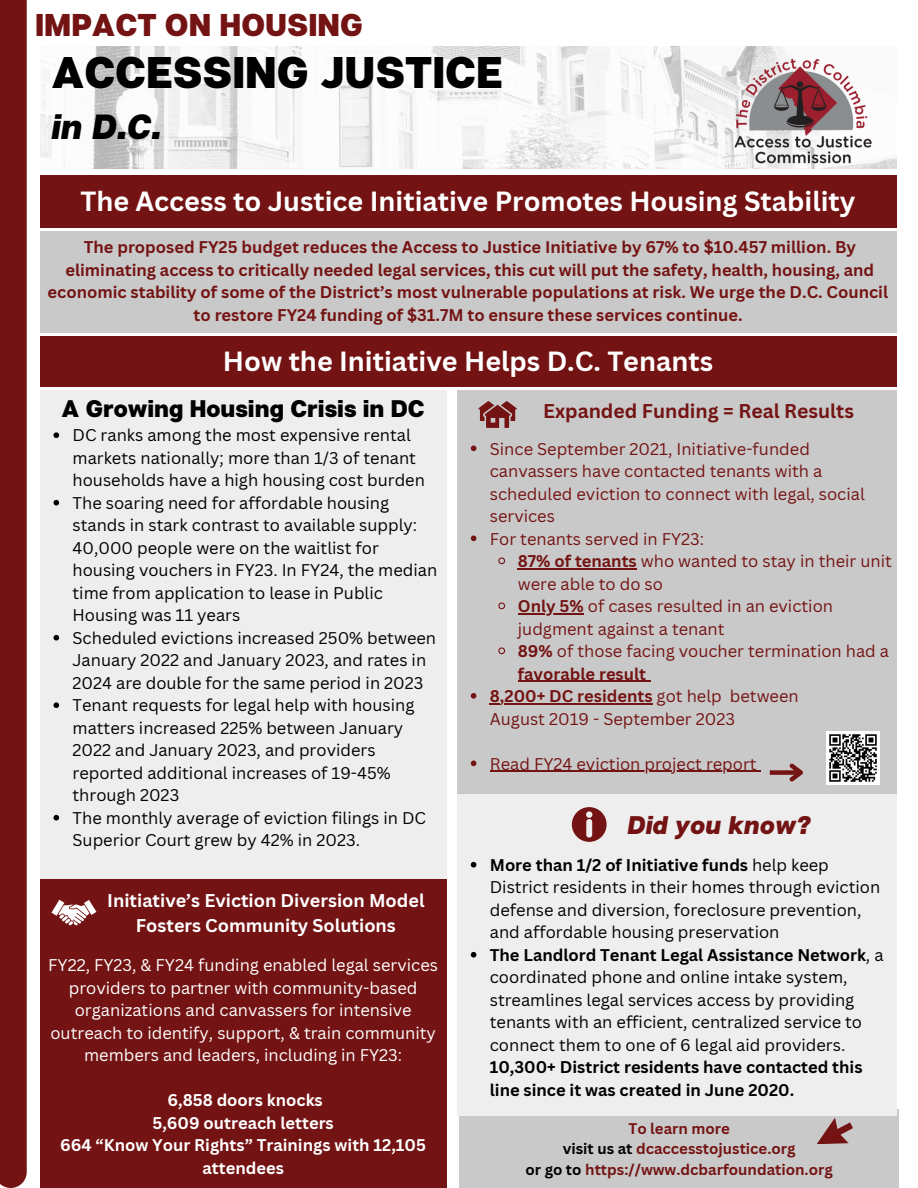
<style>
.page{position:relative;width:918px;height:1188px;background:#fff}
.page>*{position:absolute;margin:0;border:0;box-sizing:border-box;transform-origin:0 0}
.t1{font:800 44.25px "Articulat CF";color:#000}
.t2{font:italic 800 34.95px "Articulat CF";color:#000}
.t3{font:800 31.5px "Articulat CF";color:#741313}
.t4{font:700 27px "Canva Sans";color:#fff}
.t5{font:italic 800 25.5px "Articulat CF";color:#741313}
.t6{font:800 24px "Articulat CF";color:#000}
.t7{font:700 19.35px "Canva Sans";color:#741313}
.t8{font:700 18px/24.8px "Canva Sans";color:#fff;text-align:center}
.t9{font:16.5px/22.5px "Canva Sans";color:#000}
.t10{font:16.5px/22.5px "Canva Sans";color:#741313}
.t11{font:700 16.5px/22.5px "Canva Sans";color:#741313;text-align:center}
.t12{font:16.5px/22.5px "Canva Sans";color:#fff;text-align:center}
.t13{font:700 16.5px/22.5px "Canva Sans";color:#fff;text-align:center}
.t14{font:700 16.5px "Canva Sans";color:#000}
.t15{font:700 15px/20.2px "Canva Sans";color:#741313;text-align:center}
.s1{font-weight:700}
.s2{font-weight:400}
.s3{color:#000}
</style>
<div class="page">
<div style="left:0;top:0;width:27px;height:1188px;background:#741313"></div>
<img style="left:40px;top:46px;width:856px;height:123px">
<img style="left:731px;top:53px;width:145px;height:116px">
<div style="left:40px;top:336px;width:857px;height:50px;background:#741313"></div>
<div style="left:40px;top:175px;width:857px;height:53px;background:#741313"></div>
<div style="left:40px;top:231px;width:857px;height:102px;background:#c9c9c9"></div>
<div style="left:40px;top:390px;width:406px;height:523px;background:#eee"></div>
<svg style="left:54px;top:432px;width:5px;height:6px"></svg>
<svg style="left:54px;top:500px;width:5px;height:6px"></svg>
<svg style="left:54px;top:635px;width:5px;height:6px"></svg>
<svg style="left:54px;top:702px;width:5px;height:6px"></svg>
<svg style="left:54px;top:815px;width:5px;height:6px"></svg>
<div style="left:460px;top:1109px;width:439px;height:79px;background:#c9c9c9"></div>
<div style="left:457px;top:390px;width:440px;height:420px;background:#c9c9c9"></div>
<svg style="left:471px;top:446px;width:5px;height:5px"></svg>
<svg style="left:471px;top:536px;width:5px;height:5px"></svg>
<svg style="left:498px;top:557px;width:8px;height:8px"></svg>
<hr style="left:518px;top:568px;width:119px;height:1px;background:#741313">
<svg style="left:498px;top:602px;width:8px;height:8px"></svg>
<hr style="left:518px;top:613px;width:66px;height:1px;background:#741313">
<svg style="left:498px;top:647px;width:8px;height:8px"></svg>
<hr style="left:518px;top:681px;width:128px;height:1px;background:#741313">
<svg style="left:471px;top:693px;width:5px;height:6px"></svg>
<svg style="left:490px;top:703px;width:24px;height:1px"></svg>
<hr style="left:514px;top:703px;width:139px;height:1px;background:#741313">
<svg style="left:471px;top:761px;width:5px;height:5px"></svg>
<hr style="left:490px;top:771px;width:267px;height:1px;background:#741313">
<svg style="left:478px;top:401px;width:39px;height:27px"></svg>
<div style="left:457px;top:794px;width:440px;height:322px;background:#eee"></div>
<svg style="left:471px;top:862px;width:5px;height:6px"></svg>
<svg style="left:471px;top:952px;width:5px;height:6px"></svg>
<svg style="left:572px;top:807px;width:35px;height:35px"></svg>
<div style="left:40px;top:879px;width:406px;height:309px;background:#741313"></div>
<svg style="left:51px;top:900px;width:45px;height:25px"></svg>
<svg style="left:817px;top:1118px;width:36px;height:26px"></svg>
<img style="left:826px;top:732px;width:53px;height:52px">
<div style="left:770px;top:770px;width:31px;height:5px;background:#741313"></div>
<svg style="left:785px;top:763px;width:18px;height:19px"></svg>
<p class="t3" style="left:35px;top:5px;width:329px">IMPACT ON HOUSING</p>
<h3 class="t1" style="left:51px;top:44px;width:453px">ACCESSING JUSTICE</h3>
<h3 class="t2" style="left:51px;top:105px;width:112px">in D.C.</h3>
<h1 class="t4" style="left:80px;top:182px;width:777px">The Access to Justice Initiative Promotes Housing Stability</h1>
<p class="t11" style="left:48px;top:236px;width:842px">The proposed FY25 budget reduces the Access to Justice Initiative by 67% to $10.457 million. By eliminating access to critically needed legal services, this cut will put the safety, health, housing, and economic stability of some of the District’s most vulnerable populations at risk. We urge the D.C. Council to restore FY24 funding of $31.7M to ensure these services continue.</p>
<h2 class="t4" style="left:223px;top:342px;width:492px">How the Initiative Helps D.C. Tenants</h2>
<p class="t6" style="left:61px;top:393px;width:365px">A Growing Housing Crisis in DC</p>
<h3 class="t9" style="left:73px;top:424px;width:354px">DC ranks among the most expensive rental markets nationally; more than 1/3 of tenant households have a high housing cost burden</h3>
<h6 class="t9" style="left:73px;top:491px;width:366px">The soaring need for affordable housing stands in stark contrast to available supply:<br>40,000 people were on the waitlist for housing vouchers in FY23. In FY24, the median time from application to lease in Public Housing was 11 years</h6>
<h3 class="t9" style="left:73px;top:626px;width:365px">Scheduled evictions increased 250% between<br>January 2022 and January 2023, and rates in<br>2024 are double for the same period in 2023</h3>
<h4 class="t9" style="left:73px;top:694px;width:343px">Tenant requests for legal help with housing matters increased 225% between January 2022 and January 2023, and providers reported additional increases of 19-45% through 2023</h4>
<p class="t9" style="left:73px;top:806px;width:355px">The monthly average of eviction filings in DC<br>Superior Court grew by 42% in 2023.</p>
<p class="t8" style="left:107px;top:888px;width:319px">Initiative’s Eviction Diversion Model<br>Fosters Community Solutions</p>
<h5 class="t12" style="left:48px;top:953px;width:391px">FY22, FY23, &amp; FY24 funding enabled legal services providers to partner with community-based organizations and canvassers for intensive outreach to identify, support, &amp; train community members and leaders, including in FY23:</h5>
<p class="t13" style="left:60px;top:1088px;width:367px">6,858 doors knocks<br>5,609 outreach letters<br>664 “Know Your Rights” Trainings with 12,105 attendees</p>
<p class="t7" style="left:543px;top:398px;width:312px">Expanded Funding = Real Results</p>
<p class="t10" style="left:490px;top:437px;width:377px">Since September 2021, Initiative-funded canvassers have contacted tenants with a scheduled eviction to connect with legal, social services</p>
<p class="t10" style="left:490px;top:527px;width:216px">For tenants served in FY23:</p>
<p class="t10" style="left:518px;top:549px;width:376px"><span class="s1">87% of tenants</span> who wanted to stay in their unit were able to do so</p>
<p class="t10" style="left:518px;top:594px;width:317px"><span class="s1">Only 5%</span> of cases resulted in an eviction judgment against a tenant</p>
<p class="t10" style="left:518px;top:639px;width:373px"><span class="s1">89%</span> of those facing voucher termination had a <span class="s1">favorable result</span></p>
<p class="t11" style="left:490px;top:684px;width:310px">8,200+ DC residents <span class="s2">got help between</span></p>
<p class="t10" style="left:490px;top:707px;width:247px">August 2019 - September 2023</p>
<p class="t10" style="left:490px;top:752px;width:268px">Read FY24 eviction project report</p>
<h6 class="t5" style="left:628px;top:809px;width:185px">Did you know?</h6>
<p class="t9" style="left:490px;top:853px;width:392px"><span class="s1">More than 1/2 of Initiative funds</span> help keep District residents in their homes through eviction defense and diversion, foreclosure prevention, and affordable housing preservation</p>
<p class="t9" style="left:490px;top:943px;width:395px"><span class="s1">The Landlord Tenant Legal Assistance Network</span>, a coordinated phone and online intake system, streamlines legal services access by providing tenants with an efficient, centralized service to connect them to one of 6 legal aid providers.<br><span class="s1">10,300+ District residents have contacted this</span></p>
<p class="t14" style="left:490px;top:1078px;width:306px">line since it was created in June 2020.</p>
<p class="t15" style="left:525px;top:1118px;width:309px">To learn more<br><span class="s3">visit us at</span> dcaccesstojustice.org<br><span class="s3">or go to</span> https://www.dcbarfoundation.org</p>
</div>
